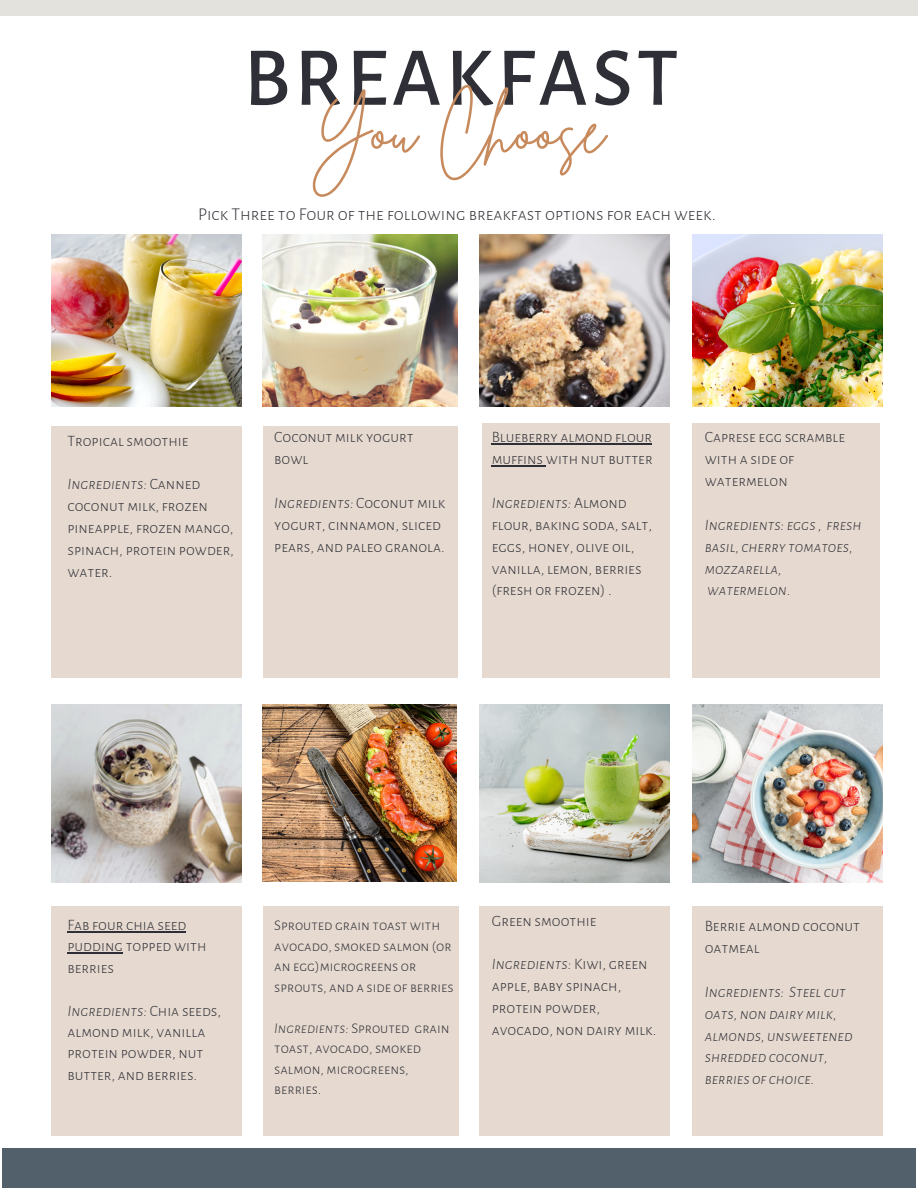
<style>
.page{position:relative;width:918px;height:1188px;background:#fff}
.page>*{position:absolute;margin:0;border:0;box-sizing:border-box;transform-origin:0 0}
.t1{font:500 84px "Alegreya Sans SC";letter-spacing:.05em;color:#2f3037}
.t2{font:66px "Brittany Signature";color:#c78a5d}
.t3{font:300 18px "Alegreya Sans SC";color:#2f3037}
.t4{font:300 15.9px/21.9px "Alegreya Sans SC";color:#2f3037}
.t5{font:italic 300 15.9px/21.9px "Alegreya Sans SC";color:#2f3037}
.t6{font:300 14.85px/20.5px "Alegreya Sans SC";color:#2f3037}
.s1{font-style:italic}
</style>
<div class="page">
<div style="left:2px;top:1148px;width:914px;height:40px;background:#51606b"></div>
<div style="left:0;top:0;width:918px;height:16px;background:#e3e2dd"></div>
<div style="left:51px;top:426px;width:190px;height:252px;background:#e6d9cf"></div>
<img style="left:51px;top:235px;width:190px;height:172px">
<div style="left:263px;top:426px;width:194px;height:252px;background:#e6d9cf"></div>
<img style="left:263px;top:235px;width:194px;height:172px">
<div style="left:482px;top:423px;width:188px;height:255px;background:#e6d9cf"></div>
<img style="left:479px;top:235px;width:191px;height:172px">
<div style="left:51px;top:906px;width:190px;height:230px;background:#e6d9cf"></div>
<img style="left:51px;top:704px;width:190px;height:178px">
<div style="left:263px;top:906px;width:196px;height:230px;background:#e6d9cf"></div>
<img style="left:263px;top:704px;width:194px;height:178px">
<div style="left:479px;top:906px;width:191px;height:230px;background:#e6d9cf"></div>
<img style="left:479px;top:704px;width:191px;height:178px">
<img style="left:692px;top:235px;width:191px;height:172px">
<img style="left:692px;top:704px;width:191px;height:178px">
<div style="left:692px;top:423px;width:188px;height:255px;background:#e6d9cf"></div>
<div style="left:692px;top:906px;width:191px;height:230px;background:#e6d9cf"></div>
<hr style="left:492px;top:443px;width:160px;height:1px;background:#2f3037">
<hr style="left:492px;top:465px;width:54px;height:1px;background:#2f3037">
<hr style="left:67px;top:931px;width:119px;height:1px;background:#2f3037">
<hr style="left:67px;top:953px;width:56px;height:1px;background:#2f3037">
<h1 class="t1" style="left:244px;top:38px;width:436px">BREAKFAST</h1>
<h2 class="t2" style="left:309px;top:87px;width:296px">You Choose</h2>
<p class="t3" style="left:198px;top:206px;width:519px">Pick Three to Four of the following breakfast options for each week.</p>
<p class="t4" style="left:67px;top:430px;width:123px">Tropical smoothie</p>
<p class="t4" style="left:67px;top:474px;width:168px"><span class="s1">Ingredients:</span> Canned coconut milk, frozen pineapple, frozen mango, spinach, protein powder, water.</p>
<p class="t4" style="left:274px;top:426px;width:141px">Coconut milk yogurt bowl</p>
<p class="t4" style="left:274px;top:492px;width:172px"><span class="s1">Ingredients:</span> Coconut milk yogurt, cinnamon, sliced pears, and paleo granola.</p>
<p class="t4" style="left:492px;top:426px;width:162px">Blueberry almond flour muffins with nut butter</p>
<p class="t4" style="left:492px;top:492px;width:162px"><span class="s1">Ingredients:</span> Almond flour, baking soda, salt, eggs, honey, olive oil, vanilla, lemon, berries (fresh or frozen) .</p>
<p class="t4" style="left:705px;top:426px;width:142px">Caprese egg scramble with a side of watermelon</p>
<p class="t5" style="left:705px;top:514px;width:158px">Ingredients: eggs, fresh basil, cherry tomatoes, mozzarella, watermelon.</p>
<p class="t4" style="left:67px;top:915px;width:140px;line-height:21.3px">Fab four chia seed pudding topped with berries</p>
<p class="t4" style="left:67px;top:1000px;width:155px;line-height:21.3px"><span class="s1">Ingredients:</span> Chia seeds, almond milk, vanilla protein powder, nut butter, and berries.</p>
<p class="t6" style="left:274px;top:915px;width:181px">Sprouted grain toast with avocado, smoked salmon (or an egg)microgreens or sprouts, and a side of berries</p>
<p class="t6" style="left:274px;top:1018px;width:177px"><span class="s1">Ingredients:</span> Sprouted grain toast, avocado, smoked salmon, microgreens, berries.</p>
<p class="t4" style="left:492px;top:910px;width:106px">Green smoothie</p>
<p class="t4" style="left:492px;top:954px;width:166px"><span class="s1">Ingredients:</span> Kiwi, green apple, baby spinach, protein powder, avocado, non dairy milk.</p>
<p class="t4" style="left:705px;top:915px;width:157px">Berrie almond coconut oatmeal</p>
<p class="t5" style="left:705px;top:981px;width:149px">Ingredients: Steel cut oats, non dairymilk, almonds, unsweetened shredded coconut, berries of choice.</p>
</div>
